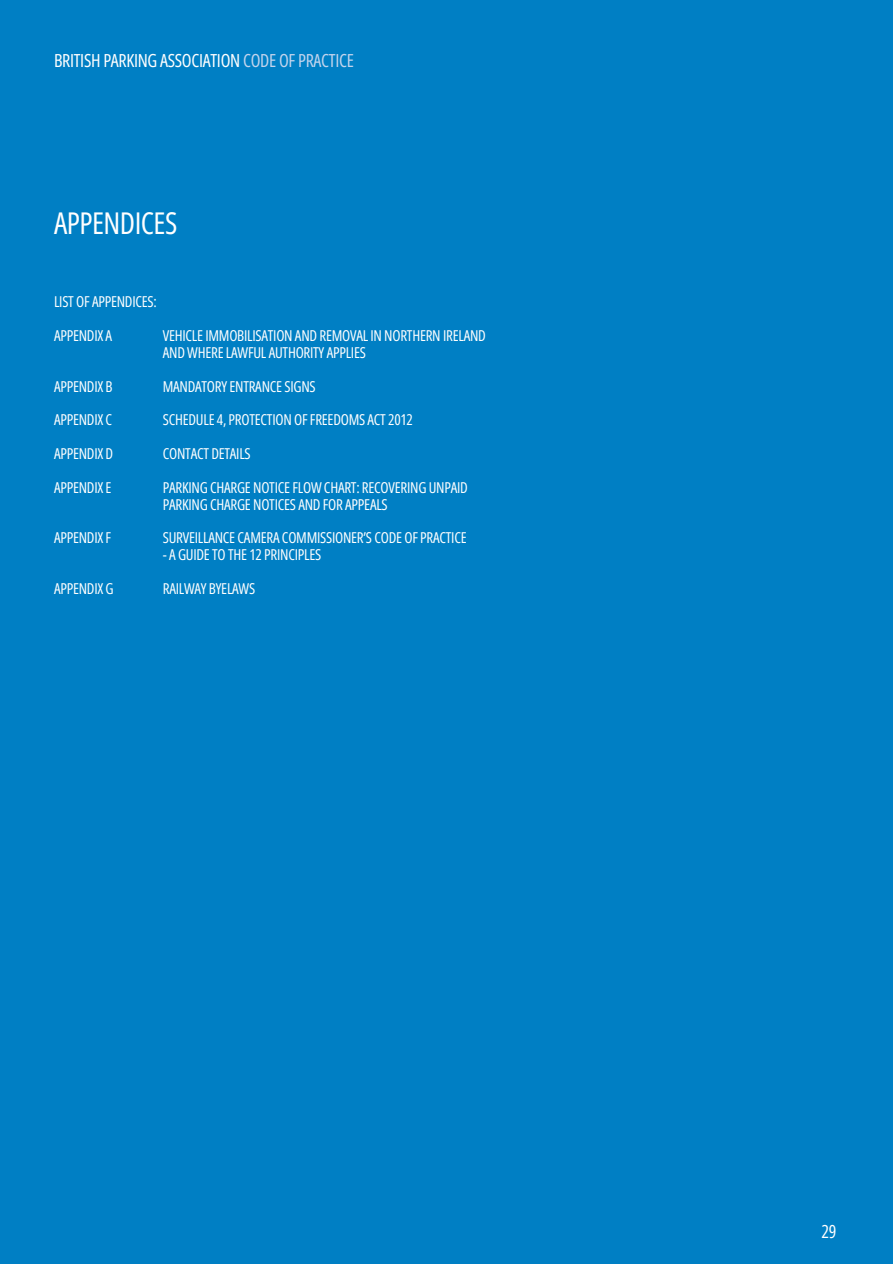
<style>
.page{position:relative;width:893px;height:1264px;background:#fff}
.page>*{position:absolute;margin:0;border:0;box-sizing:border-box;transform-origin:0 0}
.t1{font:30px "Open Sans Condensed";letter-spacing:-.015em;color:#fff}
.t2{font:18px "Open Sans Condensed";letter-spacing:-.015em;color:#fff}
.t3{font:15px/16.8px "Open Sans Condensed";letter-spacing:-.015em;color:#fff}
.s1{color:#c3d4ed}
</style>
<div class="page">
<div style="left:0;top:0;width:892px;height:1263px;background:#007fc4"></div>
<p class="t2" style="left:54px;top:48px;width:301px">BRITISH PARKING ASSOCIATION <span class="s1">CODE OF PRACTICE</span></p>
<p class="t1" style="left:54px;top:202px;width:125px">APPENDICES</p>
<p class="t3" style="left:54px;top:293px;width:104px">LIST OF APPENDICES:</p>
<p class="t3" style="left:54px;top:326px;width:60px">APPENDIX A</p>
<p class="t3" style="left:54px;top:377px;width:60px">APPENDIX B</p>
<p class="t3" style="left:54px;top:411px;width:60px">APPENDIX C</p>
<p class="t3" style="left:54px;top:445px;width:61px">APPENDIX D</p>
<p class="t3" style="left:54px;top:478px;width:59px">APPENDIX E</p>
<p class="t3" style="left:54px;top:529px;width:59px">APPENDIX F</p>
<p class="t3" style="left:54px;top:580px;width:61px">APPENDIX G</p>
<p class="t3" style="left:163px;top:326px;width:324px">VEHICLE IMMOBILISATION AND REMOVAL IN NORTHERN IRELAND<br>AND WHERE LAWFUL AUTHORITY APPLIES</p>
<p class="t3" style="left:163px;top:377px;width:154px">MANDATORY ENTRANCE SIGNS</p>
<p class="t3" style="left:163px;top:411px;width:252px">SCHEDULE 4, PROTECTION OF FREEDOMS ACT 2012</p>
<p class="t3" style="left:163px;top:445px;width:89px">CONTACT DETAILS</p>
<p class="t3" style="left:163px;top:478px;width:306px">PARKING CHARGE NOTICE FLOW CHART: RECOVERING UNPAID</p>
<p class="t3" style="left:163px;top:495px;width:226px">PARKING CHARGE NOTICES AND FOR APPEALS</p>
<p class="t3" style="left:163px;top:529px;width:305px">SURVEILLANCE CAMERA COMMISSIONER’S CODE OF PRACTICE</p>
<p class="t3" style="left:163px;top:546px;width:160px">- A GUIDE TO THE 12 PRINCIPLES</p>
<p class="t3" style="left:163px;top:580px;width:94px">RAILWAY BYELAWS</p>
<p class="t2" style="left:821px;top:1218px;width:16px">29</p>
</div>
